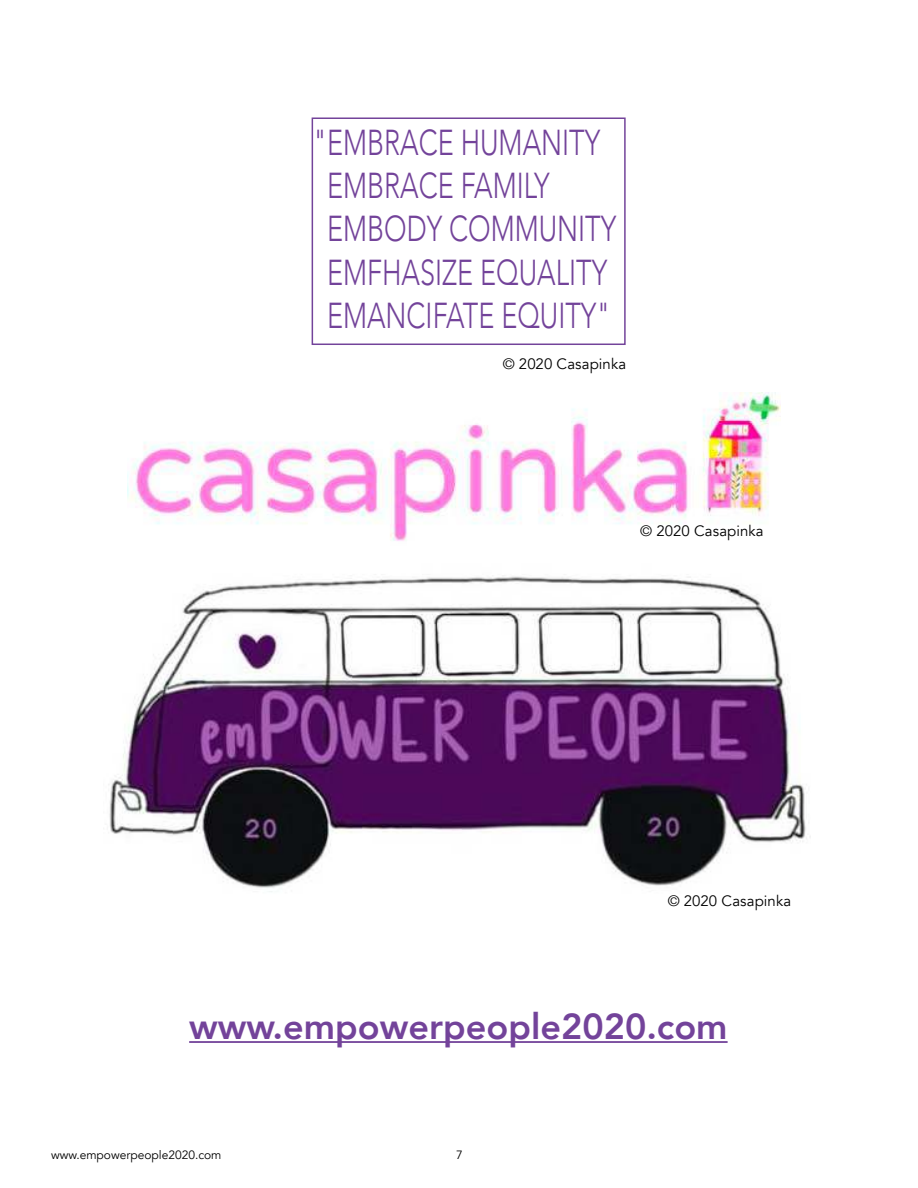
<style>
.page{position:relative;width:918px;height:1188px;background:#fff}
.page>*{position:absolute;margin:0;border:0;box-sizing:border-box;transform-origin:0 0}
.t1{font:300 36px/43.2px "Avenir";color:#73439a;scale:.75 1}
.t2{font:800 36px "Avenir";color:#73439a}
.t3{font:15px "Avenir";letter-spacing:.005em;color:#000}
.t4{font:12px "Avenir";color:#000}
</style>
<div class="page">
<hr style="left:189px;top:1041px;width:539px;height:2px;background:#73439a">
<div style="left:312px;top:117px;width:314px;height:228px;border:2px solid #73439a"></div>
<img style="left:127px;top:392px;width:654px;height:149px">
<img style="left:108px;top:575px;width:703px;height:317px">
<p class="t1" style="left:327px;top:121px;width:387px;text-indent:-14px">" EMBRACE HUMANITY<br>EMBRACE FAMILY<br>EMBODY COMMUNITY<br>EMFHASIZE EQUALITY<br>EMANCIFATE EQUITY"</p>
<p class="t3" style="left:503px;top:355px;width:125px">© 2020 Casapinka</p>
<p class="t3" style="left:640px;top:522px;width:125px">© 2020 Casapinka</p>
<p class="t3" style="left:668px;top:892px;width:125px">© 2020 Casapinka</p>
<p class="t2" style="left:189px;top:1012px;width:540px">www.empowerpeople2020.com</p>
<p class="t4" style="left:51px;top:1150px;width:172px">www.empowerpeople2020.com</p>
<p class="t4" style="left:456px;top:1149px;width:8px">7</p>
</div>
